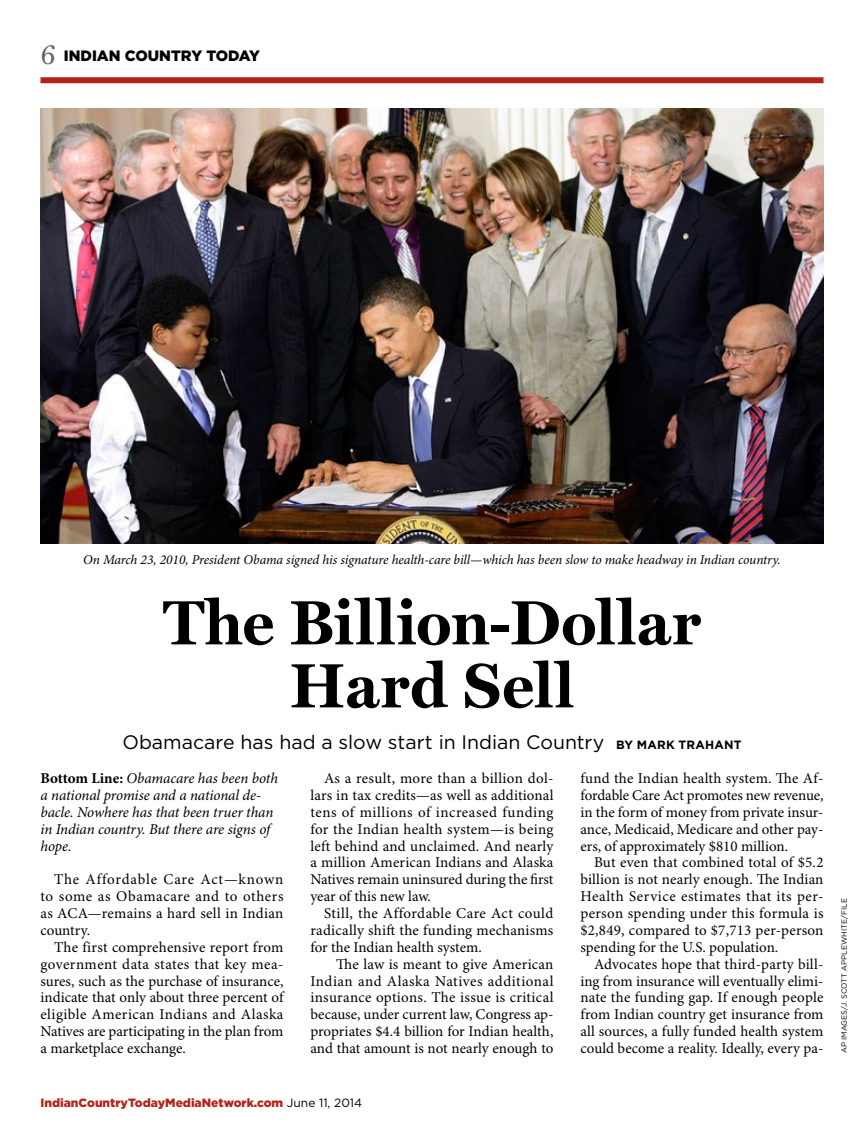
<style>
.page{position:relative;width:864px;height:1134px;background:#fff}
.page>*{position:absolute;margin:0;border:0;box-sizing:border-box;transform-origin:0 0}
.t1{font:700 63px/63px "Miller Text";color:#000;text-align:center}
.t2{font:19.5px "Gotham";color:#000}
.t3{font:15px/16.8px "Minion Pro";color:#000;text-align:justify}
.t4{font:italic 15px/16.8px "Minion Pro";letter-spacing:-.005em;color:#000}
.t5{font:900 15px "Gotham";color:#000}
.t6{font:italic 13.5px "Minion Pro";letter-spacing:-.005em;color:#000}
.t7{font:900 12px "Gotham";color:#b32317}
.t8{font:7.5px "Gotham";color:#000}
.s1{font-family:"Miller Text";font-weight:400;font-size:27px;color:#636466}
.s2{font-weight:700;font-size:12px}
.s3{font-weight:700;font-style:normal}
.s4{font-weight:400;color:#000}
</style>
<div class="page">
<div style="left:40px;top:77px;width:784px;height:6px;background:#b32317"></div>
<img style="left:40px;top:108px;width:784px;height:435px">
<p class="t5" style="left:40px;top:45px;width:221px"><span class="s1">6</span> INDIAN COUNTRY TODAY</p>
<p class="t6" style="left:83px;top:551px;width:699px">On March 23, 2010, President Obama signed his signature health-care bill—which has been slow to make headway in Indian country.</p>
<h1 class="t1" style="left:163px;top:591px;width:540px">The Billion-Dollar<br>Hard Sell</h1>
<h2 class="t2" style="left:122px;top:730px;width:621px">Obamacare has had a slow start in Indian Country <span class="s2">BY MARK TRAHANT</span></h2>
<p class="t4" style="left:40px;top:770px;width:239px"><span class="s3">Bottom Line:</span> Obamacare has been both a national promise and a national de&shy;bacle. Nowhere has that been truer than in Indian country. But there are signs of hope.</p>
<p class="t3" style="left:40px;top:872px;width:245px;text-indent:14px">The Affordable Care Act—known to some as Obamacare and to others as ACA—remains a hard sell in Indian country.</p>
<p class="t3" style="left:40px;top:939px;width:245px;text-indent:14px">The first comprehensive report from government data states that key mea&shy;sures, such as the purchase of insurance, indicate that only about three percent of eligible American Indians and Alaska Natives are participating in the plan from a marketplace exchange.</p>
<p class="t3" style="left:580px;top:770px;width:245px">fund the Indian health system. The Af&shy;fordable Care Act promotes new revenue, in the form of money from private insur&shy;ance, Medicaid, Medicare and other pay&shy;ers, of approximately $810 million.</p>
<p class="t3" style="left:580px;top:855px;width:245px;text-indent:14px">But even that combined total of $5.2 billion is not nearly enough. The Indian Health Service estimates that its per&shy;person spending under this formula is $2,849, compared to $7,713 per-person spending for the U.S. population.</p>
<p class="t3" style="left:580px;top:956px;width:245px;text-indent:14px">Advocates hope that third-party bill&shy;ing from insurance will eventually elimi&shy;nate the funding gap. If enough people from Indian country get insurance from all sources, a fully funded health system could become a reality. Ideally, every pa-</p>
<p class="t3" style="left:310px;top:770px;width:245px;text-indent:14px">As a result, more than a billion dol&shy;lars in tax credits—as well as additional tens of millions of increased funding for the Indian health system—is being left behind and unclaimed. And nearly a million American Indians and Alaska Natives remain uninsured during the first year of this new law.</p>
<p class="t3" style="left:310px;top:905px;width:244px;text-indent:14px">Still, the Affordable Care Act could radically shift the funding mechanisms for the Indian health system.</p>
<p class="t3" style="left:310px;top:956px;width:245px;text-indent:26px">The law is meant to give American Indian and Alaska Natives additional insurance options. The issue is critical because, under current law, Congress ap&shy;propriates $4.4 billion for Indian health, and that amount is not nearly enough to</p>
<p class="t7" style="left:40px;top:1094px;width:323px">IndianCountryTodayMediaNetwork.com <span class="s4">June 11, 2014</span></p>
<p class="t8" style="left:839px;top:1053px;width:156px;rotate:-90deg">AP IMAGES/J. SCOTT APPLEWHITE/FILE</p>
</div>
